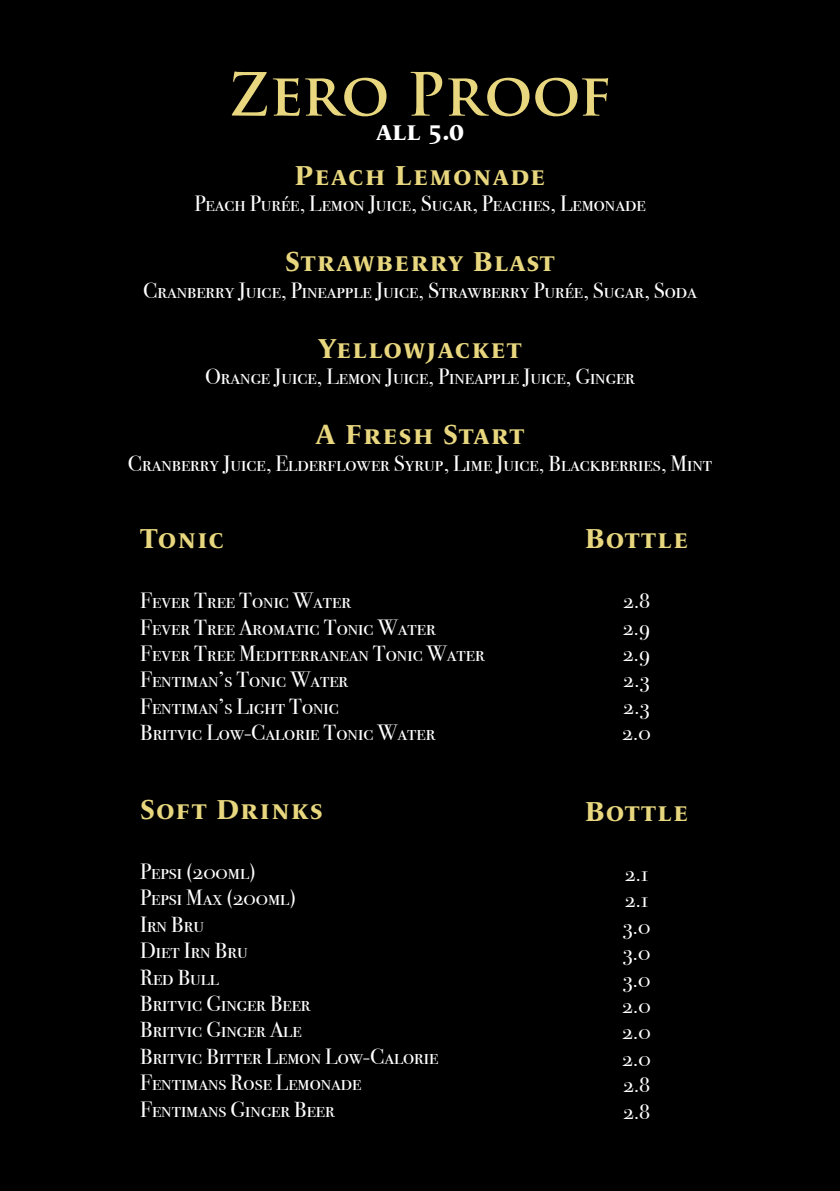
<style>
.page{position:relative;width:840px;height:1191px;background:#fff}
.page>*{position:absolute;margin:0;border:0;box-sizing:border-box;transform-origin:0 0}
.t1{font:700 58px "Trajan Pro";letter-spacing:-.005em;color:#e8d77e}
.t2{font:28px "Le Monde Livre Bold SC";letter-spacing:.05em;color:#e8d77e}
.t3{font:28px "Le Monde Livre Bold SC";color:#fff}
.t4{font:22px/26.4px "Bodoni Svty Two SCITCTT";color:#fff}
</style>
<div class="page">
<div style="left:0;top:0;width:839px;height:1191px;background:#000"></div>
<h1 class="t1" style="left:228px;top:58px;width:384px">Zero Proof</h1>
<p class="t3" style="left:376px;top:113px;width:89px">all 5.0</p>
<p class="t2" style="left:294px;top:159px;width:252px">Peach Lemonade</p>
<p class="t4" style="left:194px;top:191px;width:452px">Peach Purée, Lemon Juice, Sugar, Peaches, Lemonade</p>
<p class="t2" style="left:285px;top:245px;width:271px">Strawberry Blast</p>
<p class="t4" style="left:143px;top:277px;width:555px">Cranberry Juice, Pineapple Juice, Strawberry Purée, Sugar, Soda</p>
<p class="t2" style="left:318px;top:331px;width:205px">Yellowjacket</p>
<p class="t4" style="left:205px;top:363px;width:431px">Orange Juice, Lemon Juice, Pineapple Juice, Ginger</p>
<p class="t2" style="left:315px;top:418px;width:210px">A Fresh Start</p>
<p class="t4" style="left:128px;top:450px;width:585px">Cranberry Juice, Elderflower Syrup, Lime Juice, Blackberries, Mint</p>
<p class="t2" style="left:140px;top:522px;width:86px">Tonic</p>
<p class="t4" style="left:140px;top:587px;width:346px">Fever Tree Tonic Water<br>Fever Tree Aromatic Tonic Water<br>Fever Tree Mediterranean Tonic Water<br>Fentiman’s Tonic Water<br>Fentiman’s Light Tonic<br>Britvic Low-Calorie Tonic Water</p>
<p class="t2" style="left:140px;top:793px;width:184px">Soft Drinks</p>
<p class="t4" style="left:140px;top:858px;width:299px">Pepsi (200ml)<br>Pepsi Max (200ml)<br>Irn Bru<br>Diet Irn Bru<br>Red Bull<br>Britvic Ginger Beer<br>Britvic Ginger Ale<br>Britvic Bitter Lemon Low-Calorie<br>Fentimans Rose Lemonade<br>Fentimans Ginger Beer</p>
<p class="t2" style="left:584px;top:522px;width:104px">Bottle</p>
<p class="t4" style="left:622px;top:587px;width:30px;text-align:justify">2.8<br>2.9<br>2.9<br>2.3<br>2.3<br>2.0</p>
<p class="t2" style="left:584px;top:795px;width:104px">Bottle</p>
<p class="t4" style="left:622px;top:860px;width:30px;text-align:justify">2.1<br>2.1<br>3.0<br>3.0<br>3.0<br>2.0<br>2.0<br>2.0<br>2.8<br>2.8</p>
</div>
